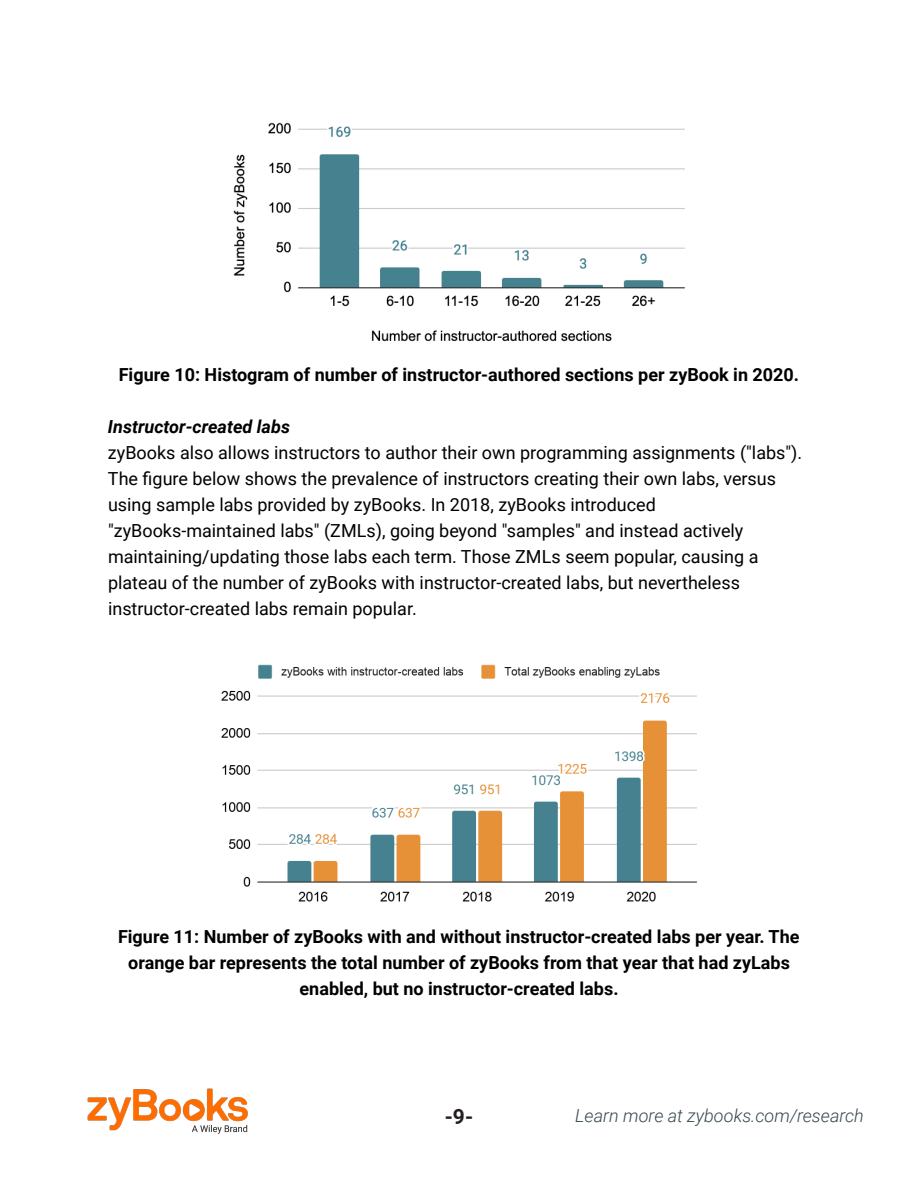
<style>
.page{position:relative;width:918px;height:1188px;background:#fff}
.page>*{position:absolute;margin:0;border:0;box-sizing:border-box;transform-origin:0 0}
.t1{font:700 21px "Roboto";color:#231f20}
.t2{font:18px/26px "Roboto";color:#000}
.t3{font:700 18px/26px "Roboto";color:#000;text-align:center}
.t4{font:italic 300 18px "Roboto";color:#35474f}
.s1{font-weight:700;font-style:italic}
</style>
<div class="page">
<img style="left:87px;top:1088px;width:161px;height:46px">
<img style="left:233px;top:122px;width:452px;height:220px">
<img style="left:221px;top:664px;width:476px;height:238px">
<p class="t3" style="left:119px;top:361px;width:682px">Figure 10: Histogram of number of instructor-authored sections per zyBook in 2020.</p>
<p class="t2" style="left:108px;top:413px;width:696px"><span class="s1">Instructor-created labs<br></span>zyBooks also allows instructors to author their own programming assignments ("labs").<br>The figure below shows the prevalence of instructors creating their own labs, versus using sample labs provided by zyBooks. In 2018, zyBooks introduced "zyBooks-maintained labs" (ZMLs), going beyond "samples" and instead actively maintaining/updating those labs each term. Those ZMLs seem popular, causing a plateau of the number of zyBooks with instructor-created labs, but nevertheless instructor-created labs remain popular.</p>
<p class="t3" style="left:118px;top:923px;width:683px">Figure 11: Number of zyBooks with and without instructor-created labs per year. The orange bar represents the total number of zyBooks from that year that had zyLabs enabled, but no instructor-created labs.</p>
<p class="t1" style="left:445px;top:1102px;width:30px">-9-</p>
<p class="t4" style="left:575px;top:1103px;width:290px">Learn more at zybooks.com/research</p>
</div>
